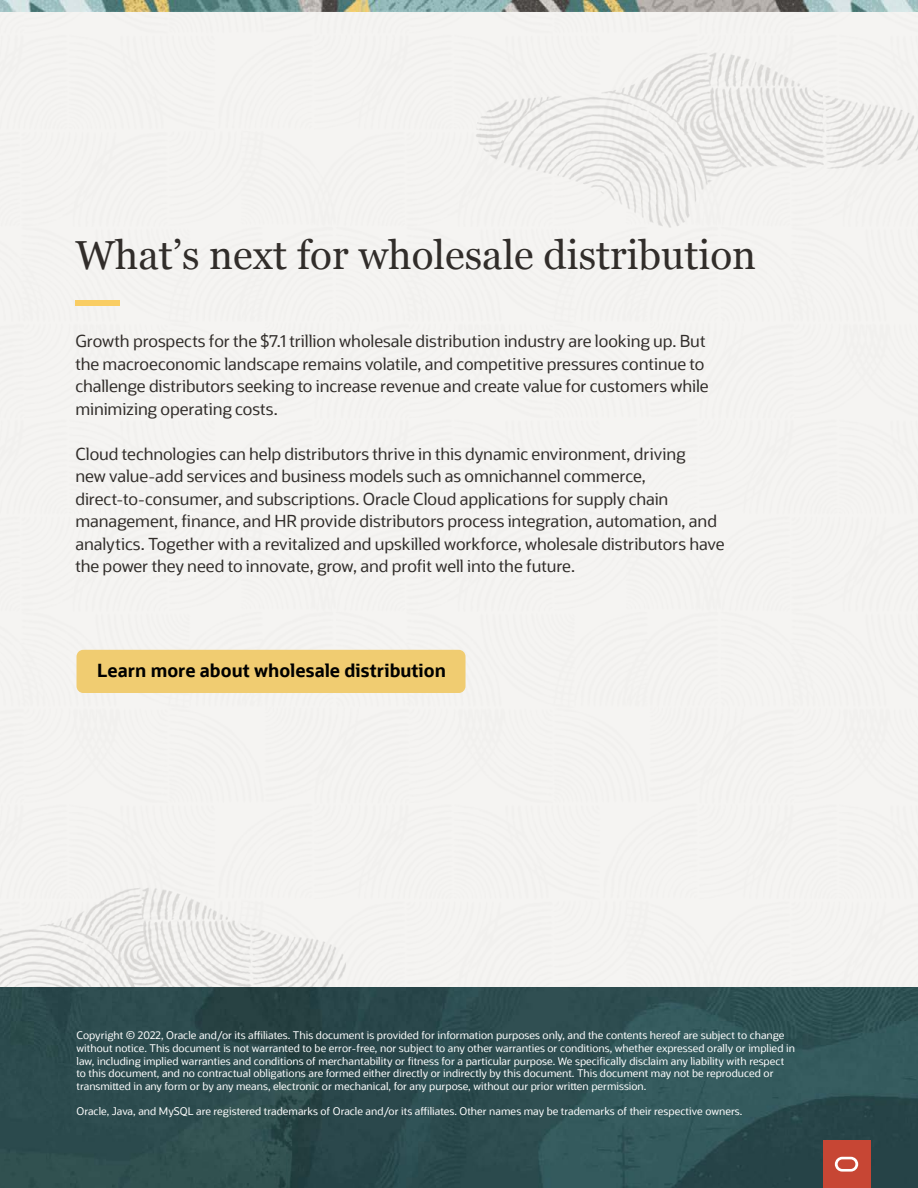
<style>
.page{position:relative;width:918px;height:1188px;background:#fff}
.page>*{position:absolute;margin:0;border:0;box-sizing:border-box;transform-origin:0 0}
.t1{font:40.5px "Georgia";color:#312d2a}
.t2{font:700 18px "Oracle Sans";color:#000}
.t3{font:16.5px/22.5px "Oracle Sans";letter-spacing:-.005em;color:#312d2a}
.t4{font:10.5px/12.6px "Oracle Sans";color:#fff}
</style>
<div class="page">
<img style="left:0;top:0;width:918px;height:1188px">
<div style="left:0;top:12px;width:918px;height:975px;background:#f5f4f2"></div>
<div style="left:75px;top:300px;width:45px;height:6px;background:#f9cd63"></div>
<img style="left:476px;top:53px;width:442px;height:175px">
<img style="left:0;top:888px;width:346px;height:99px">
<div style="left:77px;top:650px;width:389px;height:43px;background:#f0cc71;border-radius:7px"></div>
<div style="left:823px;top:1140px;width:47px;height:48px;background:#c74634"></div>
<svg style="left:835px;top:1157px;width:23px;height:15px"></svg>
<p class="t1" style="left:75px;top:225px;width:682px">What’s next for wholesale distribution</p>
<p class="t3" style="left:75px;top:330px;width:635px">Growth prospects for the $7.1 trillion wholesale distribution industry are looking up. But the macroeconomic landscape remains volatile, and competitive pressures continue to challenge distributors seeking to increase revenue and create value for customers while minimizing operating costs.</p>
<p class="t3" style="left:75px;top:443px;width:651px">Cloud technologies can help distributors thrive in this dynamic environment, driving<br>new value-add services and business models such as omnichannel commerce, direct-to-consumer, and subscriptions. Oracle Cloud applications for supply chain management, finance, and HR provide distributors process integration, automation, and analytics. Together with a revitalized and upskilled workforce, wholesale distributors have the power they need to innovate, grow, and profit well into the future.</p>
<p class="t2" style="left:97px;top:659px;width:350px">Learn more about wholesale distribution</p>
<p class="t4" style="left:77px;top:1029px;width:720px">Copyright © 2022, Oracle and/or its affiliates. This document is provided for information purposes only, and the contents hereof are subject to change without notice. This document is not warranted to be error-free, nor subject to any other warranties or conditions, whether expressed orally or implied in law, including implied warranties and conditions of merchantability or fitness for a particular purpose. We specifically disclaim any liability with respect to this document, and no contractual obligations are formed either directly or indirectly by this document. This document may not be reproduced or transmitted in any form or by any means, electronic or mechanical, for any purpose, without our prior written permission.</p>
<p class="t4" style="left:77px;top:1105px;width:667px">Oracle, Java, and MySQL are registered trademarks of Oracle and/or its affiliates. Other names may be trademarks of their respective owners.</p>
</div>
